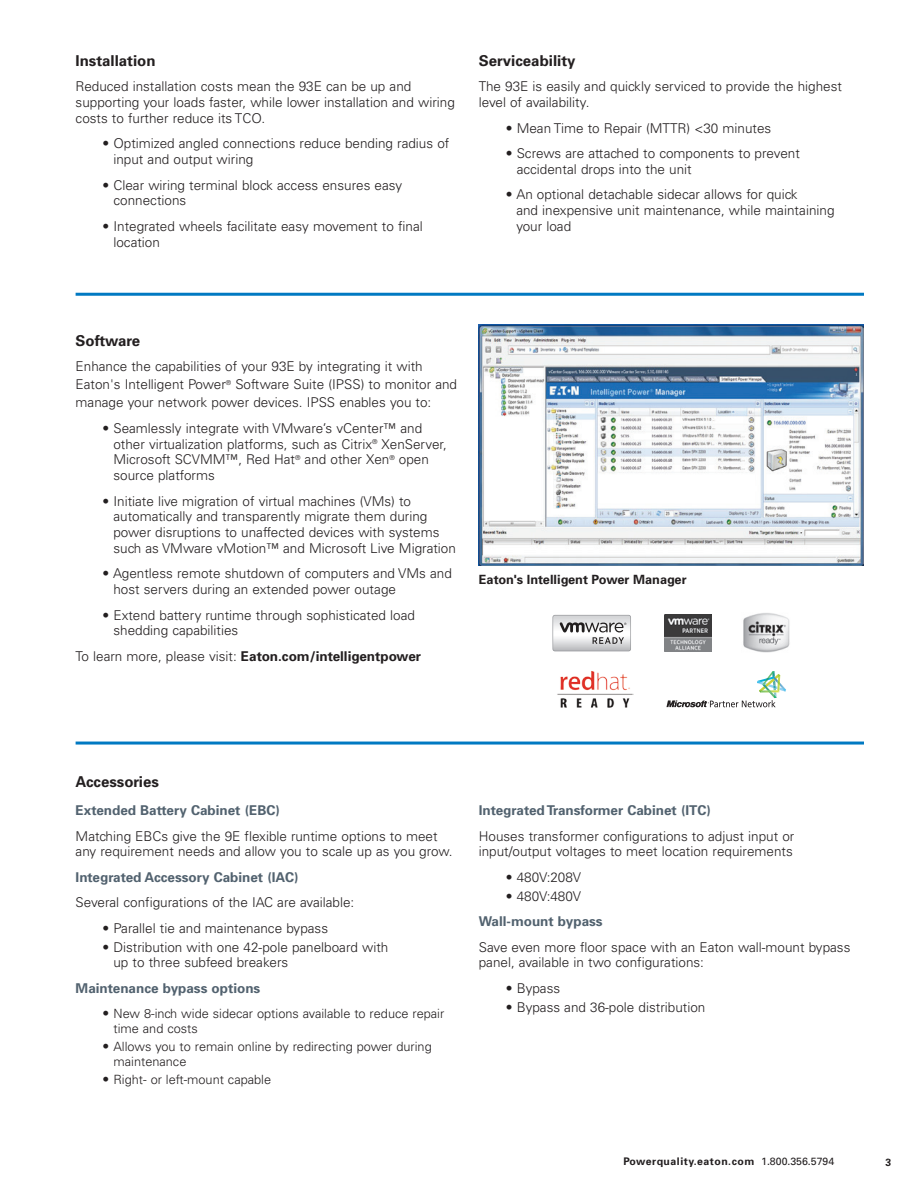
<style>
.page{position:relative;width:918px;height:1188px;background:#fff}
.page>*{position:absolute;margin:0;border:0;box-sizing:border-box;transform-origin:0 0}
.Body_Copy{font:700 15px "Univers";color:#231f20}
.Body_Copy-2{font:300 13.5px/15.8px "Univers";color:#231f20}
.Body_Copy-3{font:700 13.5px "Univers";color:#52626f}
.Body_Copy-4{font:700 13.5px "Univers";color:#231f20}
.Body_Copy-5{font:300 12.75px/14.2px "Univers";color:#231f20}
.body_copy{font:700 12.75px "Univers";color:#231f20}
.t1{font:700 10.5px "Univers";letter-spacing:.05em;color:#231f20}
.s1{font-weight:300}
.s2{font-size:13.5px}
.s3{font-weight:400}
</style>
<div class="page">
<hr style="left:76px;top:293px;width:788px;height:3px;background:#0079c2">
<hr style="left:76px;top:742px;width:788px;height:3px;background:#0079c2">
<img style="left:479px;top:325px;width:385px;height:241px">
<svg style="left:666px;top:671px;width:120px;height:36px"></svg>
<img style="left:557px;top:671px;width:77px;height:37px">
<img style="left:743px;top:613px;width:47px;height:40px">
<div style="left:553px;top:615px;width:78px;height:36px;background:#b0b1b4;border-radius:2px"></div>
<svg style="left:553px;top:616px;width:77px;height:35px;background:#c7c8c9"></svg>
<img style="left:664px;top:615px;width:47px;height:37px">
<p class="Body_Copy" style="left:76px;top:52px;width:82px">Installation</p>
<p class="Body_Copy-2" style="left:76px;top:79px;width:381px">Reduced installation costs mean the 93E can be up and supporting your loads faster, while lower installation and wiring costs to further reduce its TCO.</p>
<p class="Body_Copy-2" style="left:113px;top:136px;width:337px;text-indent:-11px">• Optimized angled connections reduce bending radius of input and output wiring</p>
<p class="Body_Copy-2" style="left:113px;top:177px;width:290px;text-indent:-11px">• Clear wiring terminal block access ensures easy connections</p>
<p class="Body_Copy-2" style="left:113px;top:218px;width:311px;text-indent:-11px">• Integrated wheels facilitate easy movement to final location</p>
<p class="Body_Copy" style="left:479px;top:52px;width:98px">Serviceability</p>
<p class="Body_Copy-2" style="left:479px;top:79px;width:365px">The 93E is easily and quickly serviced to provide the highest level of availability.</p>
<p class="Body_Copy-2" style="left:506px;top:120px;width:267px">• Mean Time to Repair (MTTR) &lt;30 minutes</p>
<p class="Body_Copy-2" style="left:517px;top:145px;width:285px;text-indent:-11px">• Screws are attached to components to prevent accidental drops into the unit</p>
<p class="Body_Copy-2" style="left:516px;top:187px;width:320px;text-indent:-11px">• An optional detachable sidecar allows for quick<br>and inexpensive unit maintenance, while maintaining your load</p>
<p class="Body_Copy" style="left:76px;top:331px;width:66px">Software</p>
<p class="Body_Copy-2" style="left:76px;top:358px;width:383px;line-height:18px">Enhance the capabilities of your 93E by integrating it with<br>Eaton's Intelligent Power<sup>®</sup> Software Suite (IPSS) to monitor and manage your network power devices. IPSS enables you to:</p>
<p class="Body_Copy-2" style="left:113px;top:420px;width:335px;text-indent:-11px">• Seamlessly integrate with VMware’s vCenter™ and other virtualization platforms, such as Citrix<sup>®</sup> XenServer, Microsoft SCVMM™, Red Hat<sup>®</sup> and other Xen<sup>®</sup> open source platforms</p>
<p class="Body_Copy-2" style="left:113px;top:493px;width:344px;text-indent:-11px">• Initiate live migration of virtual machines (VMs) to automatically and transparently migrate them during power disruptions to unaffected devices with systems such as VMware vMotion™ and Microsoft Live Migration</p>
<p class="Body_Copy-2" style="left:113px;top:566px;width:340px;text-indent:-11px">• Agentless remote shutdown of computers and VMs and host servers during an extended power outage</p>
<p class="Body_Copy-2" style="left:113px;top:607px;width:303px;text-indent:-11px">• Extend battery runtime through sophisticated load shedding capabilities</p>
<p class="Body_Copy-4" style="left:76px;top:648px;width:347px"><span class="s1">To learn more, please visit:</span> Eaton.com/intelligentpower</p>
<p class="body_copy" style="left:479px;top:572px;width:209px">Eaton's Intelligent Power Manager</p>
<p class="Body_Copy" style="left:76px;top:773px;width:85px">Accessories</p>
<p class="Body_Copy-3" style="left:76px;top:802px;width:206px">Extended Battery Cabinet (EBC)</p>
<p class="Body_Copy-2" style="left:76px;top:828px;width:378px">Matching EBCs give the 9E flexible runtime options to meet any requirement needs and allow you to scale up as you grow.</p>
<p class="Body_Copy-3" style="left:76px;top:869px;width:225px">Integrated Accessory Cabinet (IAC)</p>
<p class="Body_Copy-2" style="left:76px;top:895px;width:280px">Several configurations of the IAC are available:</p>
<p class="Body_Copy-2" style="left:103px;top:920px;width:227px">• Parallel tie and maintenance bypass</p>
<p class="Body_Copy-2" style="left:113px;top:939px;width:276px;text-indent:-11px">• Distribution with one 42-pole panelboard with up to three subfeed breakers</p>
<p class="Body_Copy-3" style="left:76px;top:980px;width:186px">Maintenance bypass options</p>
<p class="Body_Copy-5" style="left:113px;top:1007px;width:332px;text-indent:-11px"><span class="s2">•</span> New 8-inch wide sidecar options available to reduce repair time and costs</p>
<p class="Body_Copy-5" style="left:113px;top:1040px;width:320px;text-indent:-11px"><span class="s2">•</span> Allows you to remain online by redirecting power during maintenance</p>
<p class="Body_Copy-5" style="left:103px;top:1073px;width:170px"><span class="s2">•</span> Right- or left-mount capable</p>
<p class="Body_Copy-3" style="left:479px;top:802px;width:234px">Integrated Transformer Cabinet (ITC)</p>
<p class="Body_Copy-2" style="left:479px;top:828px;width:317px">Houses transformer configurations to adjust input or input/output voltages to meet location requirements</p>
<p class="Body_Copy-2" style="left:506px;top:869px;width:77px">• 480V:208V</p>
<p class="Body_Copy-2" style="left:506px;top:888px;width:77px">• 480V:480V</p>
<p class="Body_Copy-3" style="left:479px;top:913px;width:125px">Wall-mount bypass</p>
<p class="Body_Copy-2" style="left:479px;top:939px;width:373px">Save even more floor space with an Eaton wall-mount bypass panel, available in two configurations:</p>
<p class="Body_Copy-2" style="left:506px;top:980px;width:56px">• Bypass</p>
<p class="Body_Copy-2" style="left:506px;top:999px;width:201px">• Bypass and 36-pole distribution</p>
<p class="t1" style="left:624px;top:1155px;width:212px">Powerquality.eaton.com <span class="s3">1.800.356.5794</span></p>
<p class="t1" style="left:885px;top:1156px;width:7px">3</p>
</div>
